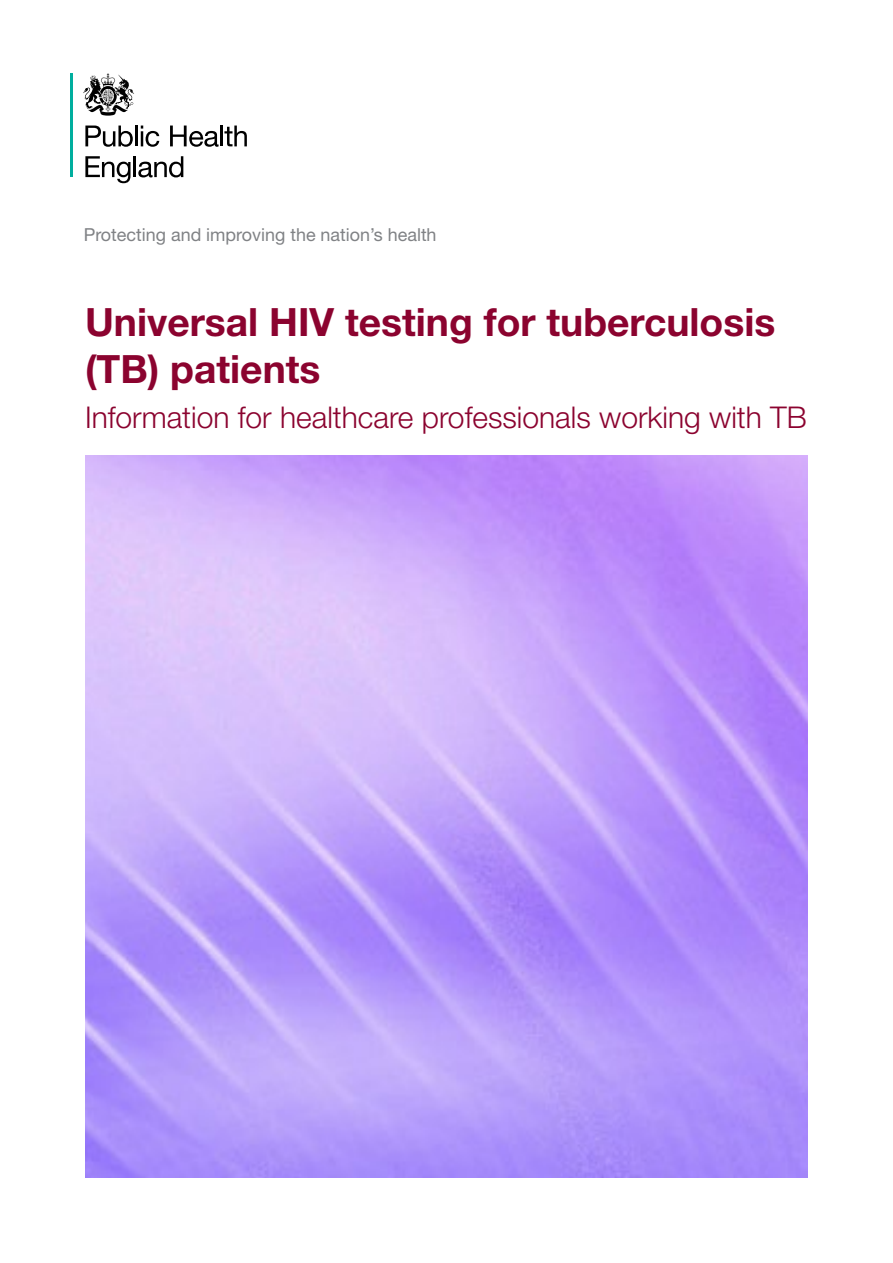
<style>
.page{position:relative;width:893px;height:1263px;background:#fff}
.page>*{position:absolute;margin:0;border:0;box-sizing:border-box;transform-origin:0 0}
.t1{font:700 39px/46.8px "Helvetica Neue LT Std";color:#8b032f}
.t2{font:300 30px "Helvetica Neue LT Std";color:#8b032f}
.t3{font:18px "Helvetica Neue LT Std";color:#808285}
</style>
<div class="page">
<svg style="left:85px;top:126px;width:48px;height:21px"></svg>
<hr style="left:135px;top:126px;width:3px;height:20px;background:#000">
<svg style="left:141px;top:126px;width:18px;height:21px"></svg>
<svg style="left:170px;top:126px;width:77px;height:21px"></svg>
<svg style="left:85px;top:156px;width:46px;height:27px"></svg>
<hr style="left:134px;top:156px;width:2px;height:21px;background:#000">
<svg style="left:138px;top:156px;width:45px;height:21px"></svg>
<svg style="left:83px;top:74px;width:51px;height:42px"></svg>
<hr style="left:71px;top:74px;width:2px;height:103px;background:#00ae9e">
<p class="t3" style="left:84px;top:224px;width:354px">Protecting and improving the nation’s health</p>
<h1 class="t1" style="left:85px;top:297px;width:692px">Universal HIV testing for tuberculosis (TB) patients</h1>
<p class="t2" style="left:85px;top:398px;width:723px">Information for healthcare professionals working with TB</p>
</div>
